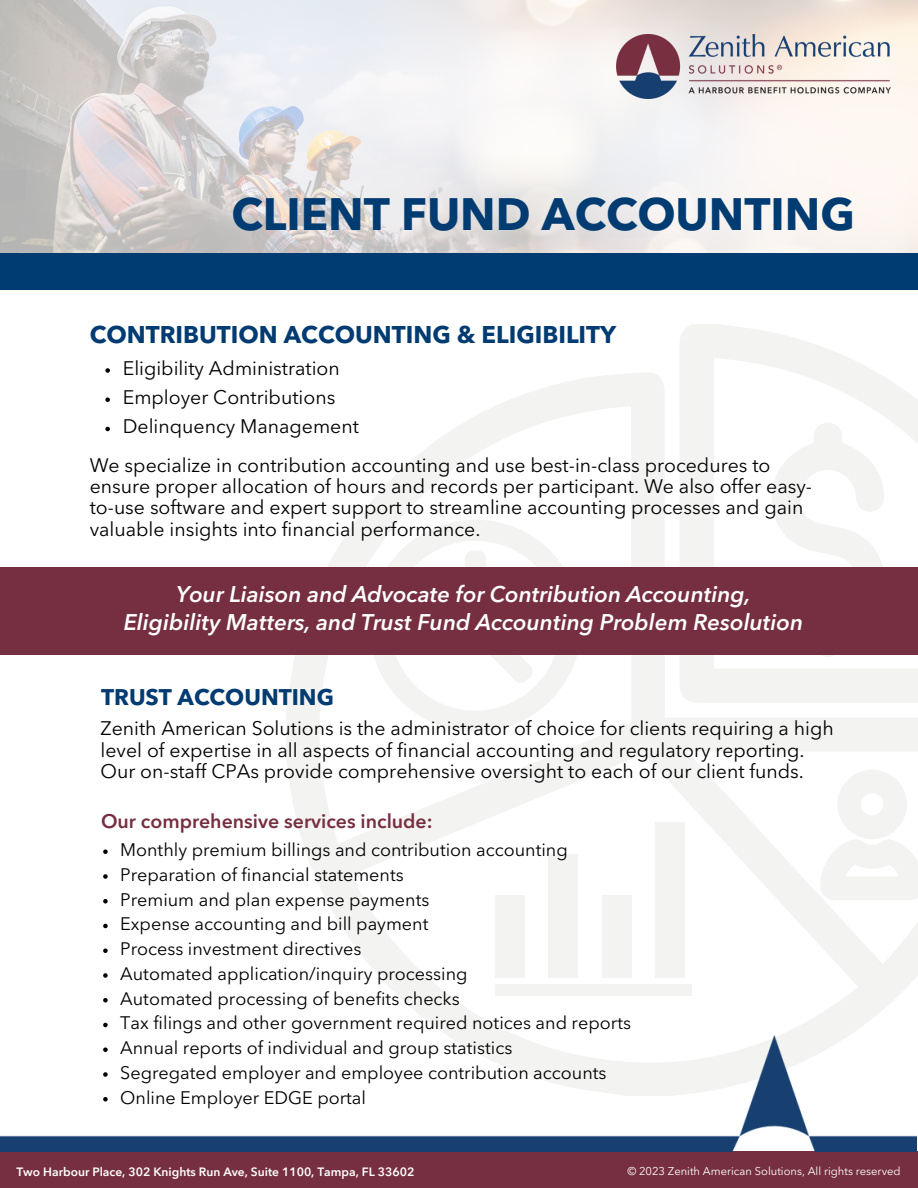
<style>
.page{position:relative;width:918px;height:1188px;background:#fff}
.page>*{position:absolute;margin:0;border:0;box-sizing:border-box;transform-origin:0 0}
.t1{font:700 45px "Avenir Next LT Pro";color:#003b71}
.t2{font:700 24px "Avenir Next LT Pro";color:#003b71}
.t3{font:italic 600 22.5px "Avenir Next LT Pro";color:#fefefe}
.t4{font:700 22.5px "Avenir Next LT Pro";color:#003b71}
.t5{font:19.5px/21.3px "Avenir Next LT Pro";color:#000}
.t6{font:600 19.5px "Avenir Next LT Pro";color:#762f40}
.t7{font:18px "Avenir Next LT Pro";color:#000}
.t8{font:600 12px "Avenir Next LT Pro";color:#fff}
.t9{font:11.25px "Avenir Next LT Pro";color:#fff}
</style>
<div class="page">
<div style="left:0;top:1151px;width:918px;height:37px;background:#762f40"></div>
<img style="left:0;top:0;width:918px;height:253px">
<div style="left:0;top:253px;width:918px;height:37px;background:#003b71"></div>
<img style="left:617px;top:35px;width:273px;height:64px">
<svg style="left:286px;top:373px;width:632px;height:663px"></svg>
<svg style="left:679px;top:325px;width:239px;height:378px"></svg>
<svg style="left:764px;top:422px;width:123px;height:236px"></svg>
<svg style="left:820px;top:770px;width:98px;height:130px"></svg>
<div style="left:549px;top:854px;width:29px;height:124px;background:#f3f3f2"></div>
<div style="left:602px;top:895px;width:29px;height:83px;background:#f3f3f2"></div>
<div style="left:655px;top:822px;width:29px;height:156px;background:#f3f3f2"></div>
<div style="left:495px;top:984px;width:197px;height:12px;background:#f3f3f2"></div>
<div style="left:495px;top:895px;width:30px;height:83px;background:#f3f3f2"></div>
<svg style="left:369px;top:520px;width:212px;height:212px"></svg>
<svg style="left:465px;top:551px;width:69px;height:133px"></svg>
<img style="left:0;top:1036px;width:917px;height:116px">
<svg style="left:103px;top:849px;width:5px;height:5px"></svg>
<svg style="left:103px;top:874px;width:5px;height:5px"></svg>
<svg style="left:103px;top:899px;width:5px;height:4px"></svg>
<svg style="left:103px;top:924px;width:5px;height:4px"></svg>
<svg style="left:103px;top:948px;width:5px;height:5px"></svg>
<svg style="left:103px;top:973px;width:5px;height:5px"></svg>
<svg style="left:103px;top:998px;width:5px;height:4px"></svg>
<svg style="left:103px;top:1023px;width:5px;height:4px"></svg>
<svg style="left:103px;top:1047px;width:5px;height:5px"></svg>
<svg style="left:103px;top:1072px;width:5px;height:5px"></svg>
<svg style="left:103px;top:1097px;width:5px;height:4px"></svg>
<div style="left:0;top:567px;width:918px;height:87px;background:#762f40"></div>
<svg style="left:105px;top:368px;width:5px;height:5px"></svg>
<svg style="left:105px;top:397px;width:5px;height:5px"></svg>
<svg style="left:105px;top:427px;width:5px;height:4px"></svg>
<p class="t1" style="left:232px;top:196px;width:625px">CLIENT FUND ACCOUNTING</p>
<p class="t2" style="left:90px;top:325px;width:528px">CONTRIBUTION ACCOUNTING &amp; ELIGIBILITY</p>
<p class="t5" style="left:123px;top:359px;width:219px">Eligibility Administration</p>
<p class="t5" style="left:123px;top:389px;width:214px">Employer Contributions</p>
<p class="t5" style="left:123px;top:418px;width:238px">Delinquency Management</p>
<p class="t5" style="left:90px;top:456px;width:724px">We specialize in contribution accounting and use best-in-class procedures to ensure proper allocation of hours and records per participant. We also offer easy&shy;to-use software and expert support to streamline accounting processes and gain valuable insights into financial performance.</p>
<p class="t3" style="left:176px;top:585px;width:576px">Your Liaison and Advocate for Contribution Accounting,</p>
<p class="t3" style="left:124px;top:613px;width:681px">Eligibility Matters, and Trust Fund Accounting Problem Resolution</p>
<p class="t4" style="left:101px;top:688px;width:234px">TRUST ACCOUNTING</p>
<p class="t5" style="left:101px;top:719px;width:735px">Zenith American Solutions is the administrator of choice for clients requiring a high level of expertise in all aspects of financial accounting and regulatory reporting.<br>Our on-staff CPAs provide comprehensive oversight to each of our client funds.</p>
<p class="t6" style="left:101px;top:813px;width:333px">Our comprehensive services include:</p>
<p class="t7" style="left:120px;top:843px;width:449px">Monthly premium billings and contribution accounting</p>
<p class="t7" style="left:120px;top:867px;width:285px">Preparation of financial statements</p>
<p class="t7" style="left:120px;top:892px;width:311px">Premium and plan expense payments</p>
<p class="t7" style="left:120px;top:917px;width:310px">Expense accounting and bill payment</p>
<p class="t7" style="left:120px;top:942px;width:243px">Process investment directives</p>
<p class="t7" style="left:120px;top:966px;width:349px">Automated application/inquiry processing</p>
<p class="t7" style="left:120px;top:991px;width:341px">Automated processing of benefits checks</p>
<p class="t7" style="left:120px;top:1016px;width:512px">Tax filings and other government required notices and reports</p>
<p class="t7" style="left:120px;top:1041px;width:394px">Annual reports of individual and group statistics</p>
<p class="t7" style="left:120px;top:1065px;width:488px">Segregated employer and employee contribution accounts</p>
<p class="t7" style="left:120px;top:1090px;width:247px">Online Employer EDGE portal</p>
<p class="t8" style="left:16px;top:1167px;width:399px">Two Harbour Place, 302 Knights Run Ave, Suite 1100, Tampa, FL 33602</p>
<p class="t9" style="left:627px;top:1167px;width:275px">© 2023 Zenith American Solutions, All rights reserved</p>
</div>
